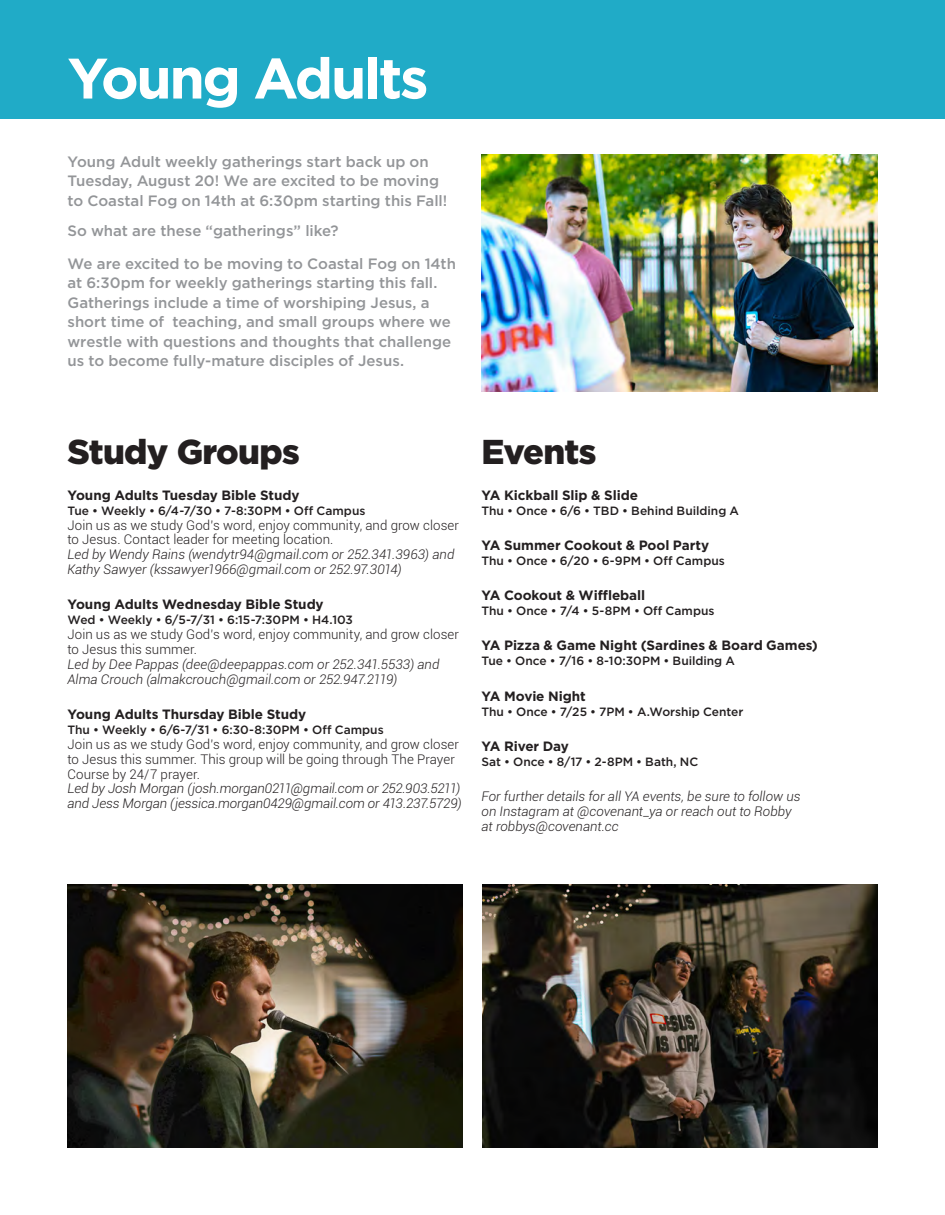
<style>
.page{position:relative;width:945px;height:1215px;background:#fff}
.page>*{position:absolute;margin:0;border:0;box-sizing:border-box;transform-origin:0 0}
.Catalog_Description_Nested{font:700 57px "Gotham";letter-spacing:-.045em;color:#fff}
.Category{font:900 34.5px "Gotham";letter-spacing:-.02em;color:#231f20}
.Catalog_Description_Nested-2{font:500 15px/19.5px "Gotham";color:#939598}
.Catalog_Description_Nested-3{font:700 13.5px "Gotham";letter-spacing:-.005em;color:#231f20}
.Catalog_Description_Nested-4{font:italic 300 13.35px/14.9px "Roboto";color:#231f20}
.Catalog_Description_Nested-5{font:300 13.35px/14.9px "Roboto";letter-spacing:.005em;color:#231f20}
.Catalog_Description_Nested-6{font:500 12px "Gotham";color:#231f20}
.s1{font-style:normal}
.s2{font-style:italic}
</style>
<div class="page">
<div style="left:0;top:0;width:945px;height:119px;background:#20abc7"></div>
<img style="left:68px;top:884px;width:394px;height:264px">
<img style="left:483px;top:884px;width:395px;height:264px">
<img style="left:482px;top:155px;width:396px;height:236px">
<p class="Catalog_Description_Nested" style="left:68px;top:41px;width:363px">Young Adults</p>
<p class="Catalog_Description_Nested-2" style="left:68px;top:151px;width:381px">Young Adult weekly gatherings start back up on<br>Tuesday, August 20! We are excited to be moving to Coastal Fog on 14th at 6:30pm starting this Fall!</p>
<p class="Catalog_Description_Nested-2" style="left:68px;top:220px;width:273px">So what are these “gatherings” like?</p>
<p class="Catalog_Description_Nested-2" style="left:68px;top:253px;width:390px">We are excited to be moving to Coastal Fog on 14th at 6:30pm for weekly gatherings starting this fall.<br>Gatherings include a time of worshiping Jesus, a short time of teaching, and small groups where we wrestle with questions and thoughts that challenge us to become fully-mature disciples of Jesus.</p>
<p class="Category" style="left:68px;top:428px;width:234px">Study Groups</p>
<p class="Catalog_Description_Nested-3" style="left:68px;top:486px;width:234px">Young Adults Tuesday Bible Study</p>
<p class="Catalog_Description_Nested-6" style="left:68px;top:503px;width:299px">Tue • Weekly • 6/4-7/30 • 7-8:30PM • Off Campus</p>
<p class="Catalog_Description_Nested-4" style="left:68px;top:517px;width:393px"><span class="s1">Join us as we study God’s word, enjoy community, and grow closer to Jesus. Contact leader for meeting location.<br></span>Led by Wendy Rains (wendytr94@gmail.com or 252.341.3963) and Kathy Sawyer (kssawyer1966@gmail.com or 252.97.3014)</p>
<p class="Catalog_Description_Nested-3" style="left:68px;top:596px;width:258px">Young Adults Wednesday Bible Study</p>
<p class="Catalog_Description_Nested-6" style="left:68px;top:612px;width:287px">Wed • Weekly • 6/5-7/31 • 6:15-7:30PM • H4.103</p>
<p class="Catalog_Description_Nested-4" style="left:68px;top:627px;width:393px"><span class="s1">Join us as we study God’s word, enjoy community, and grow closer to Jesus this summer.<br></span>Led by Dee Pappas (dee@deepappas.com or 252.341.5533) and Alma Crouch (almakcrouch@gmail.com or 252.947.2119)</p>
<p class="Catalog_Description_Nested-3" style="left:68px;top:705px;width:240px">Young Adults Thursday Bible Study</p>
<p class="Catalog_Description_Nested-6" style="left:68px;top:722px;width:318px">Thu • Weekly • 6/6-7/31 • 6:30-8:30PM • Off Campus</p>
<p class="Catalog_Description_Nested-5" style="left:68px;top:736px;width:396px">Join us as we study God’s word, enjoy community, and grow closer to Jesus this summer. This group will be going through The Prayer Course by 24/7 prayer.<br><span class="s2">Led by Josh Morgan (josh.morgan0211@gmail.com or 252.903.5211) and Jess Morgan (jessica.morgan0429@gmail.com or 413.237.5729)</span></p>
<p class="Category" style="left:482px;top:428px;width:117px">Events</p>
<p class="Catalog_Description_Nested-3" style="left:482px;top:486px;width:158px">YA Kickball Slip &amp; Slide</p>
<p class="Catalog_Description_Nested-6" style="left:482px;top:503px;width:259px">Thu • Once • 6/6 • TBD • Behind Building A</p>
<p class="Catalog_Description_Nested-3" style="left:482px;top:536px;width:229px">YA Summer Cookout &amp; Pool Party</p>
<p class="Catalog_Description_Nested-6" style="left:482px;top:553px;width:245px">Thu • Once • 6/20 • 6-9PM • Off Campus</p>
<p class="Catalog_Description_Nested-3" style="left:482px;top:586px;width:165px">YA Cookout &amp; Wiffleball</p>
<p class="Catalog_Description_Nested-6" style="left:482px;top:603px;width:235px">Thu • Once • 7/4 • 5-8PM • Off Campus</p>
<p class="Catalog_Description_Nested-3" style="left:482px;top:637px;width:338px">YA Pizza &amp; Game Night (Sardines &amp; Board Games)</p>
<p class="Catalog_Description_Nested-6" style="left:482px;top:653px;width:255px">Tue • Once • 7/16 • 8-10:30PM • Building A</p>
<p class="Catalog_Description_Nested-3" style="left:482px;top:687px;width:106px">YA Movie Night</p>
<p class="Catalog_Description_Nested-6" style="left:482px;top:704px;width:263px">Thu • Once • 7/25 • 7PM • A.Worship Center</p>
<p class="Catalog_Description_Nested-3" style="left:482px;top:737px;width:89px">YA River Day</p>
<p class="Catalog_Description_Nested-6" style="left:482px;top:754px;width:218px">Sat • Once • 8/17 • 2-8PM • Bath, NC</p>
<p class="Catalog_Description_Nested-4" style="left:482px;top:788px;width:321px">For further details for all YA events, be sure to follow us on Instagram at @covenant_ya or reach out to Robby at robbys@covenant.cc</p>
</div>
